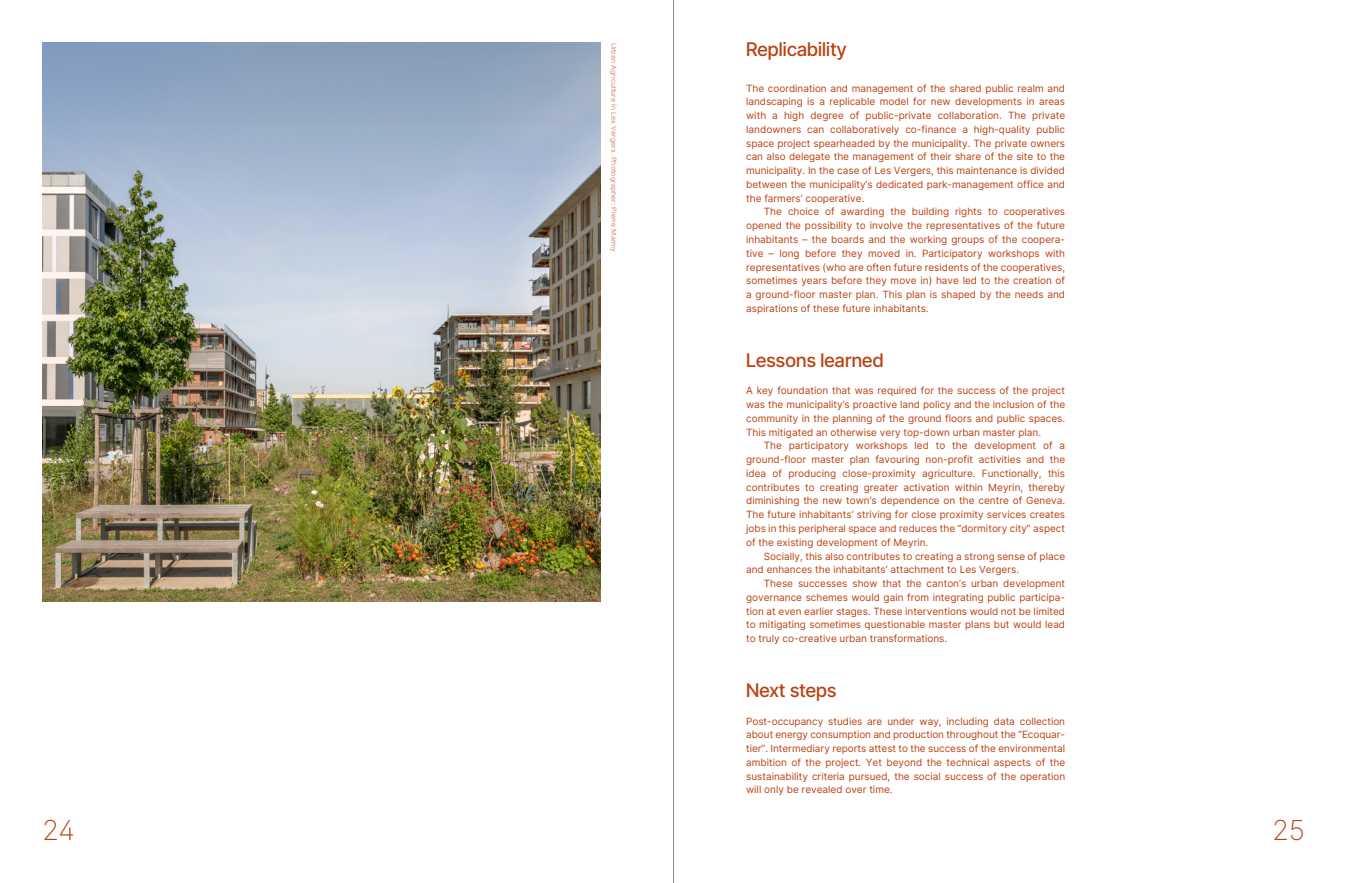
<style>
.page{position:relative;width:1347px;height:883px;background:#fff}
.page>*{position:absolute;margin:0;border:0;box-sizing:border-box;transform-origin:0 0}
.t1{font:200 27.5px "Inter Tight";color:#ba4112}
.t2{font:500 18.75px "Inter Tight";letter-spacing:.01em;color:#ba4112}
.t3{font:10px/13.8px "Inter";color:#ba4112;text-align:justify}
.t4{font:6.88px "Inter";letter-spacing:.02em;color:#d28465}
</style>
<div class="page">
<img style="left:43px;top:43px;width:558px;height:558px">
<hr style="left:673px;top:0;width:1px;height:882px;background:#16232c">
<h1 class="t1" style="left:43px;top:810px;width:34px">24</h1>
<p class="t4" style="left:619px;top:43px;width:211px;rotate:90deg">Urban Agriculture in Les Vergers. Photographer: Pierre Marmy</p>
<h2 class="t2" style="left:746px;top:36px;width:102px">Replicability</h2>
<p class="t3" style="left:746px;top:81px;width:320px">The coordination and management of the shared public realm and landscaping is a replicable model for new developments in areas with a high degree of public-private collaboration. The private landowners can collaboratively co-finance a high-quality public space project spearheaded by the municipality. The private owners can also delegate the management of their share of the site to the municipality. In the case of Les Vergers, this maintenance is divided between the municipality’s dedicated park-management office and the farmers’ cooperative.</p>
<p class="t3" style="left:746px;top:205px;width:320px;text-indent:18px">The choice of awarding the building rights to cooperatives opened the possibility to involve the representatives of the future inhabitants – the boards and the working groups of the coopera&shy;tive – long before they moved in. Participatory workshops with representatives (who are often future residents of the cooperatives, sometimes years before they move in) have led to the creation of a ground-floor master plan. This plan is shaped by the needs and aspirations of these future inhabitants.</p>
<h2 class="t2" style="left:746px;top:346px;width:139px">Lessons learned</h2>
<p class="t3" style="left:746px;top:383px;width:320px">A key foundation that was required for the success of the project was the municipality’s proactive land policy and the inclusion of the community in the planning of the ground floors and public spaces.<br>This mitigated an otherwise very top-down urban master plan.</p>
<p class="t3" style="left:746px;top:438px;width:320px;text-indent:18px">The participatory workshops led to the development of a ground-floor master plan favouring non-profit activities and the idea of producing close-proximity agriculture. Functionally, this contributes to creating greater activation within Meyrin, thereby diminishing the new town’s dependence on the centre of Geneva.<br>The future inhabitants’ striving for close proximity services creates jobs in this peripheral space and reduces the “dormitory city” aspect of the existing development of Meyrin.</p>
<p class="t3" style="left:746px;top:548px;width:320px;text-indent:18px">Socially, this also contributes to creating a strong sense of place and enhances the inhabitants’ attachment to Les Vergers.</p>
<p class="t3" style="left:746px;top:576px;width:320px;text-indent:18px">These successes show that the canton’s urban development governance schemes would gain from integrating public participa&shy;tion at even earlier stages. These interventions would not be limited to mitigating sometimes questionable master plans but would lead to truly co-creative urban transformations.</p>
<h2 class="t2" style="left:746px;top:676px;width:92px">Next steps</h2>
<p class="t3" style="left:746px;top:713px;width:320px">Post-occupancy studies are under way, including data collection about energy consumption and production throughout the “Ecoquar&shy;tier”. Intermediary reports attest to the success of the environmental ambition of the project. Yet beyond the technical aspects of the sustainability criteria pursued, the social success of the operation will only be revealed over time.</p>
<h1 class="t1" style="left:1272px;top:810px;width:33px">25</h1>
</div>
